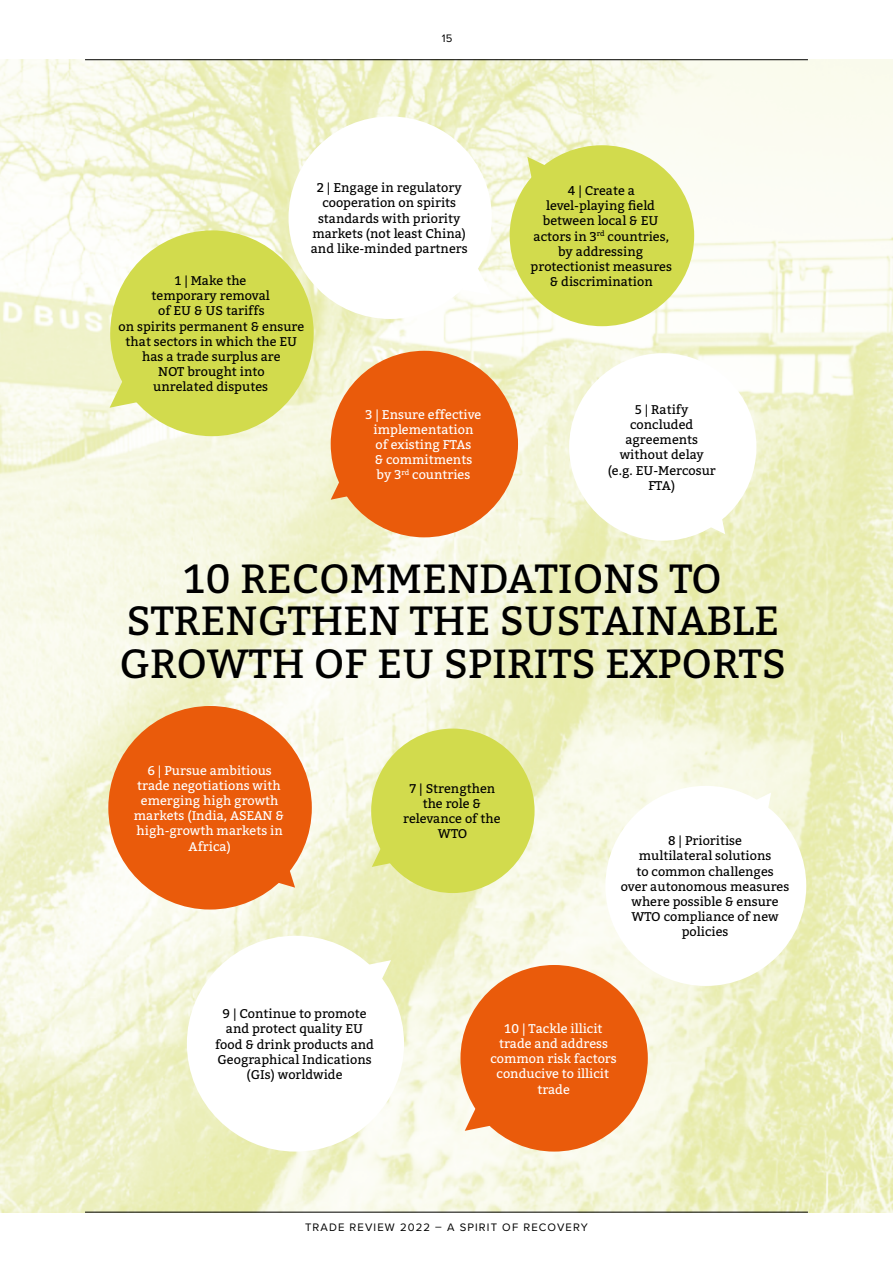
<style>
.page{position:relative;width:893px;height:1263px;background:#fff}
.page>*{position:absolute;margin:0;border:0;box-sizing:border-box;transform-origin:0 0}
.t1{font:40.8px/42.2px "Bitter";color:#000;text-align:center}
.t2{font:12.6px/15.1px "Bitter";color:#000;text-align:center}
.t3{font:12.6px/15.1px "Bitter";color:#fff;text-align:center}
.t4{font:11.25px "Proxima Nova";letter-spacing:.1em;color:#000}
</style>
<div class="page">
<img style="left:0;top:60px;width:893px;height:1152px">
<hr style="left:85px;top:1212px;width:723px;height:1px;background:#000">
<hr style="left:85px;top:59px;width:723px;height:1px;background:#000">
<div style="left:110px;top:230px;width:204px;height:206px;background:#d2db4d;border-radius:50%"></div>
<svg style="left:110px;top:380px;width:32px;height:28px"></svg>
<div style="left:569px;top:353px;width:187px;height:188px;background:#fff;border-radius:50%"></div>
<svg style="left:698px;top:517px;width:27px;height:17px"></svg>
<div style="left:331px;top:351px;width:187px;height:186px;background:#ea5b0b;border-radius:50%"></div>
<svg style="left:331px;top:472px;width:19px;height:28px"></svg>
<div style="left:510px;top:145px;width:184px;height:181px;background:#d2db4d;border-radius:50%"></div>
<svg style="left:527px;top:157px;width:20px;height:22px"></svg>
<div style="left:289px;top:116px;width:203px;height:203px;background:#fff;border-radius:50%"></div>
<svg style="left:461px;top:266px;width:31px;height:29px"></svg>
<svg style="left:364px;top:960px;width:27px;height:28px"></svg>
<div style="left:187px;top:936px;width:217px;height:215px;background:#fff;border-radius:50%"></div>
<div style="left:371px;top:728px;width:164px;height:165px;background:#d2db4d;border-radius:50%"></div>
<div style="left:460px;top:965px;width:188px;height:186px;background:#ea5b0b;border-radius:50%"></div>
<div style="left:605px;top:786px;width:201px;height:200px;background:#fff;border-radius:50%"></div>
<svg style="left:742px;top:792px;width:29px;height:18px"></svg>
<svg style="left:372px;top:839px;width:21px;height:28px"></svg>
<svg style="left:465px;top:1103px;width:31px;height:28px"></svg>
<div style="left:108px;top:706px;width:204px;height:203px;background:#ea5b0b;border-radius:50%"></div>
<svg style="left:272px;top:864px;width:23px;height:24px"></svg>
<p class="t4" style="left:442px;top:30px;width:12px">15</p>
<p class="t2" style="left:311px;top:180px;width:158px">2 | Engage in regulatory cooperation on spirits standards with priority markets (not least China) and like-minded partners</p>
<p class="t2" style="left:119px;top:273px;width:187px">1 | Make the<br>temporary removal<br>of EU &amp; US tariffs<br>on spirits permanent &amp; ensure that sectors in which the EU has a trade surplus are<br>NOT brought into<br>unrelated disputes</p>
<p class="t3" style="left:366px;top:407px;width:117px">3 | Ensure effective implementation<br>of existing FTAs<br>&amp; commitments<br>by 3<sup>rd</sup> countries</p>
<p class="t2" style="left:531px;top:183px;width:143px">4 | Create a level-playing field between local &amp; EU actors in 3<sup>rd</sup> countries, by addressing protectionist measures &amp; discrimination</p>
<p class="t2" style="left:608px;top:402px;width:110px">5 | Ratify concluded agreements without delay (e.g. EU-Mercosur<br>FTA)</p>
<h1 class="t1" style="left:120px;top:558px;width:668px">10 RECOMMENDATIONS TO<br>STRENGTHEN THE SUSTAINABLE<br>GROWTH OF EU SPIRITS EXPORTS</h1>
<p class="t3" style="left:134px;top:763px;width:152px">6 | Pursue ambitious trade negotiations with emerging high growth markets (India, ASEAN &amp; high-growth markets in<br>Africa)</p>
<p class="t2" style="left:215px;top:1006px;width:160px">9 | Continue to promote and protect quality EU food &amp; drink products and<br>Geographical Indications (GIs) worldwide</p>
<p class="t2" style="left:403px;top:781px;width:99px">7 | Strengthen the role &amp; relevance of the<br>WTO</p>
<p class="t2" style="left:621px;top:833px;width:170px">8 | Prioritise<br>multilateral solutions<br>to common challenges<br>over autonomous measures where possible &amp; ensure<br>WTO compliance of new policies</p>
<p class="t3" style="left:490px;top:1021px;width:128px">10 | Tackle illicit trade and address common risk factors conducive to illicit trade</p>
<p class="t4" style="left:305px;top:1218px;width:284px">TRADE REVIEW 2022 – A SPIRIT OF RECOVERY</p>
</div>
